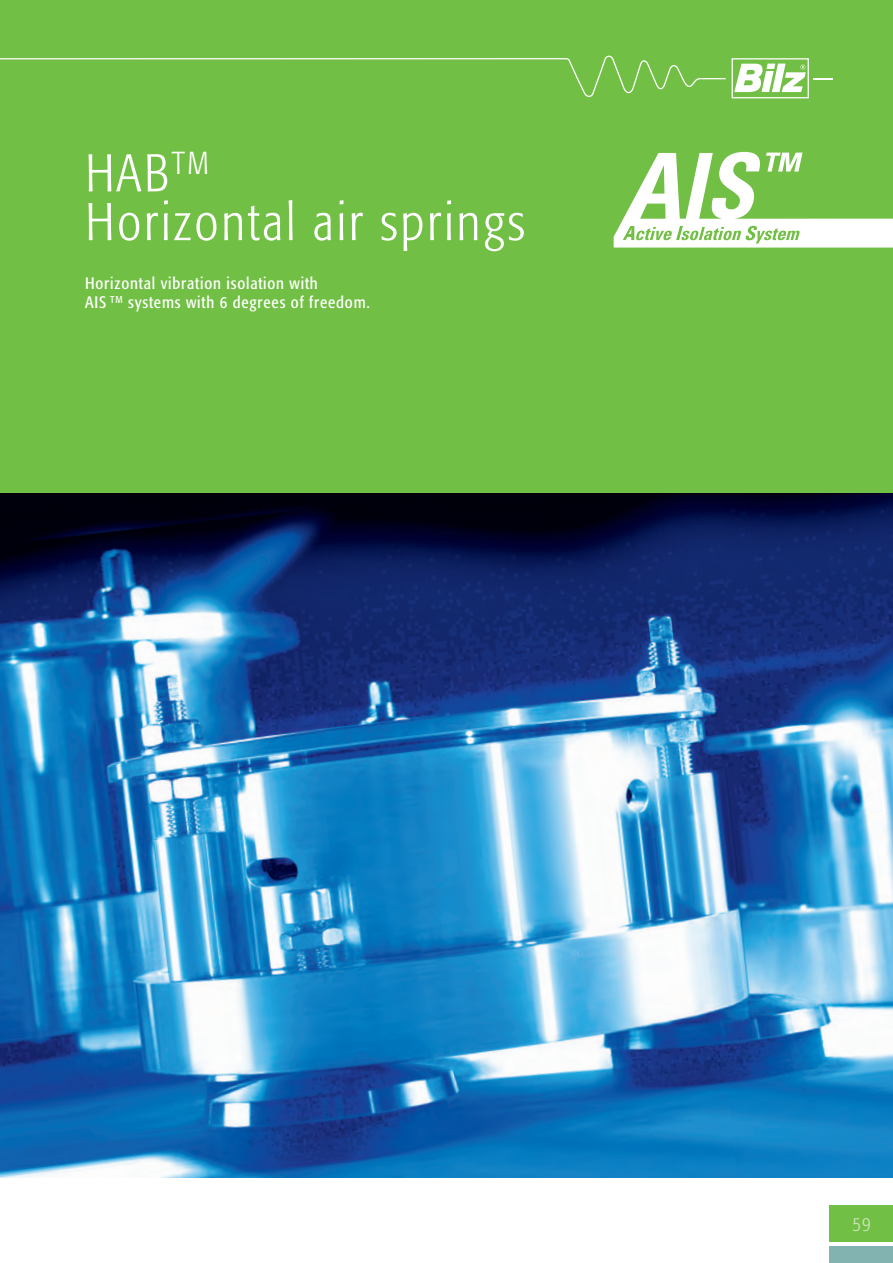
<style>
.page{position:relative;width:893px;height:1263px;background:#fff}
.page>*{position:absolute;margin:0;border:0;box-sizing:border-box;transform-origin:0 0}
.t1{font:300 52.5px/48.8px "Formata Condensed";letter-spacing:.05em;color:#fff}
.t2{font:300 19.65px "Formata Condensed";color:#d2e7c0}
.t3{font:16.5px/19.5px "Formata Condensed";letter-spacing:.05em;color:#fff}
</style>
<div class="page">
<div style="left:0;top:0;width:893px;height:511px;background:#71bf44"></div>
<div style="left:829px;top:1204px;width:64px;height:37px;background:#71bf44"></div>
<div style="left:829px;top:1246px;width:64px;height:17px;background:#82b3b0"></div>
<img style="left:0;top:493px;width:893px;height:685px">
<svg style="left:614px;top:152px;width:279px;height:96px"></svg>
<div style="left:732px;top:58px;width:77px;height:40px;border:1px solid #fff"></div>
<svg style="left:1px;top:56px;width:725px;height:41px"></svg>
<svg style="left:813px;top:78px;width:20px;height:1px"></svg>
<svg style="left:734px;top:64px;width:72px;height:28px"></svg>
<p class="t1" style="left:85px;top:152px;width:441px">HAB<sup>TM<br></sup>Horizontal air springs</p>
<p class="t3" style="left:85px;top:275px;width:286px">Horizontal vibration isolation with<br>AIS <sup>TM</sup> systems with 6 degrees of freedom.</p>
<p class="t2" style="left:852px;top:1216px;width:20px">59</p>
</div>
